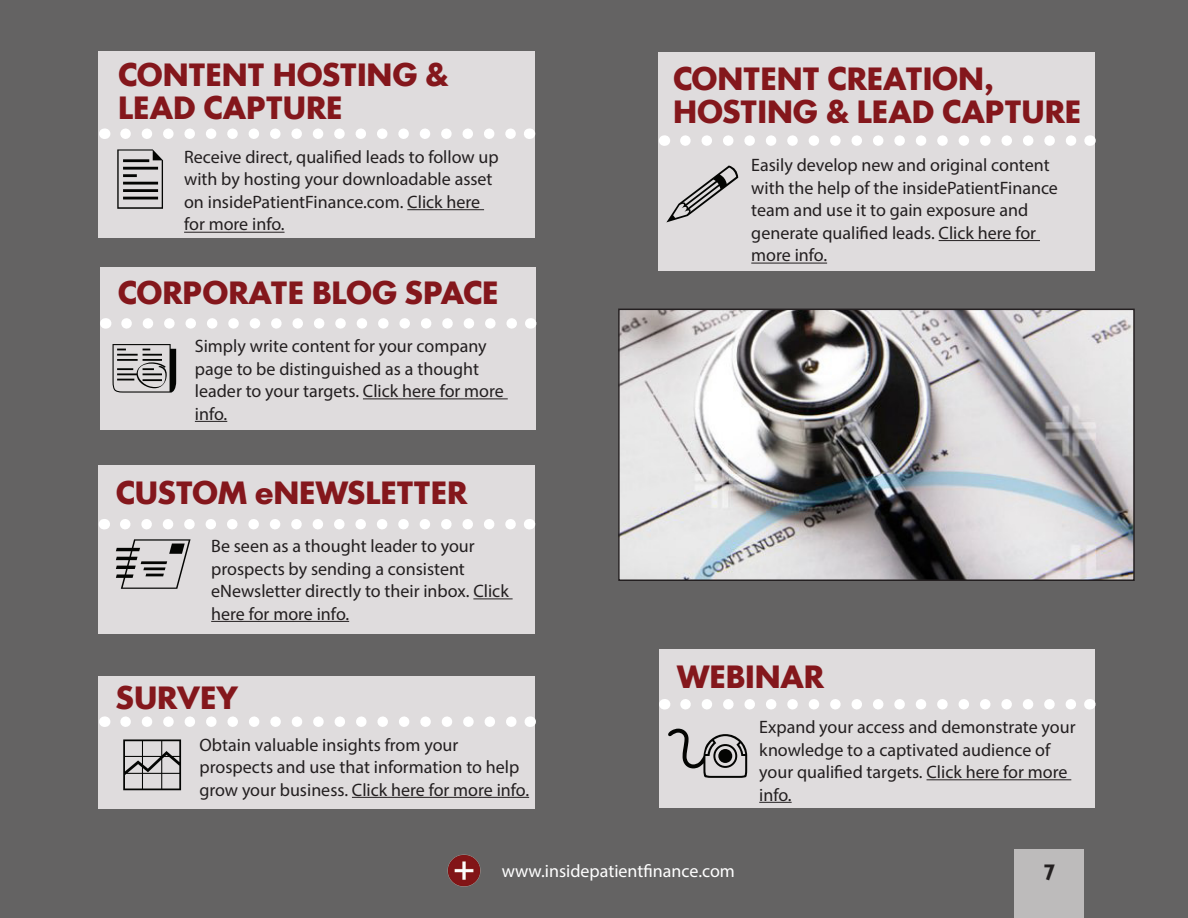
<style>
.page{position:relative;width:1188px;height:918px;background:#646363}
.page>*{position:absolute;margin:0;border:0;box-sizing:border-box;transform-origin:0 0}
.Paragraph_Style_1{font:700 30px/33px "Luz Sans";color:#84171c}
.t1{font:700 22.5px "Gill Sans";color:#231f20}
.Paragraph_Style_2{font:18px/22.5px "Myriad Pro";color:#231f20}
.t2{font:18px "Myriad Pro";color:#fff}
</style>
<div class="page">
<img style="left:447px;top:854px;width:34px;height:33px">
<div style="left:1014px;top:849px;width:70px;height:69px;background:#bdbbbb"></div>
<img style="left:621px;top:312px;width:511px;height:266px">
<div style="left:618px;top:309px;width:517px;height:272px;border:2px solid #231f20"></div>
<div style="left:98px;top:676px;width:437px;height:132px;background:#dfdcdd"></div>
<svg style="left:126px;top:716px;width:391px;height:11px"></svg>
<hr style="left:352px;top:797px;width:177px;height:1px;background:#231f20">
<div style="left:659px;top:649px;width:436px;height:159px;background:#dfdcdd"></div>
<svg style="left:685px;top:699px;width:391px;height:11px"></svg>
<hr style="left:927px;top:779px;width:144px;height:1px;background:#231f20">
<hr style="left:759px;top:802px;width:33px;height:1px;background:#231f20">
<div style="left:98px;top:466px;width:436px;height:168px;background:#dfdcdd"></div>
<svg style="left:125px;top:519px;width:391px;height:10px"></svg>
<hr style="left:473px;top:598px;width:40px;height:1px;background:#231f20">
<hr style="left:211px;top:621px;width:138px;height:1px;background:#231f20">
<div style="left:98px;top:51px;width:436px;height:187px;background:#dfdcdd"></div>
<div style="left:658px;top:52px;width:437px;height:219px;background:#dfdcdd"></div>
<div style="left:100px;top:268px;width:435px;height:162px;background:#dfdcdd"></div>
<svg style="left:125px;top:128px;width:391px;height:11px"></svg>
<svg style="left:685px;top:135px;width:391px;height:11px"></svg>
<svg style="left:126px;top:318px;width:391px;height:11px"></svg>
<hr style="left:407px;top:209px;width:77px;height:1px;background:#231f20">
<hr style="left:184px;top:232px;width:101px;height:1px;background:#231f20">
<hr style="left:939px;top:240px;width:101px;height:1px;background:#231f20">
<hr style="left:751px;top:263px;width:76px;height:1px;background:#231f20">
<hr style="left:363px;top:398px;width:145px;height:1px;background:#231f20">
<hr style="left:195px;top:421px;width:32px;height:1px;background:#231f20">
<p class="Paragraph_Style_1" style="left:118px;top:58px;width:332px">CONTENT HOSTING &amp;<br>LEAD CAPTURE</p>
<p class="Paragraph_Style_1" style="left:673px;top:62px;width:410px">CONTENT CREATION,<br>HOSTING &amp; LEAD CAPTURE</p>
<p class="Paragraph_Style_2" style="left:184px;top:145px;width:316px">Receive direct, qualified leads to follow up with by hosting your downloadable asset on insidePatientFinance.com. Click here for more info.</p>
<p class="Paragraph_Style_2" style="left:751px;top:154px;width:308px">Easily develop new and original content with the help of the insidePatientFinance team and use it to gain exposure and generate qualified leads. Click here for more info.</p>
<p class="Paragraph_Style_1" style="left:118px;top:277px;width:382px">CORPORATE BLOG SPACE</p>
<p class="Paragraph_Style_2" style="left:195px;top:335px;width:311px">Simply write content for your company page to be distinguished as a thought leader to your targets. Click here for more info.</p>
<p class="Paragraph_Style_1" style="left:116px;top:477px;width:353px">CUSTOM eNEWSLETTER</p>
<p class="Paragraph_Style_2" style="left:211px;top:535px;width:299px">Be seen as a thought leader to your prospects by sending a consistent eNewsletter directly to their inbox. Click here for more info.</p>
<p class="Paragraph_Style_1" style="left:116px;top:681px;width:123px">SURVEY</p>
<p class="Paragraph_Style_2" style="left:200px;top:733px;width:331px">Obtain valuable insights from your prospects and use that information to help grow your business. Click here for more info.</p>
<p class="Paragraph_Style_1" style="left:677px;top:661px;width:148px">WEBINAR</p>
<p class="Paragraph_Style_2" style="left:759px;top:715px;width:318px">Expand your access and demonstrate your knowledge to a captivated audience of your qualified targets. Click here for more info.</p>
<p class="t2" style="left:502px;top:860px;width:235px">www.insidepatientfinance.com</p>
<p class="t1" style="left:1043px;top:859px;width:14px">7</p>
</div>
